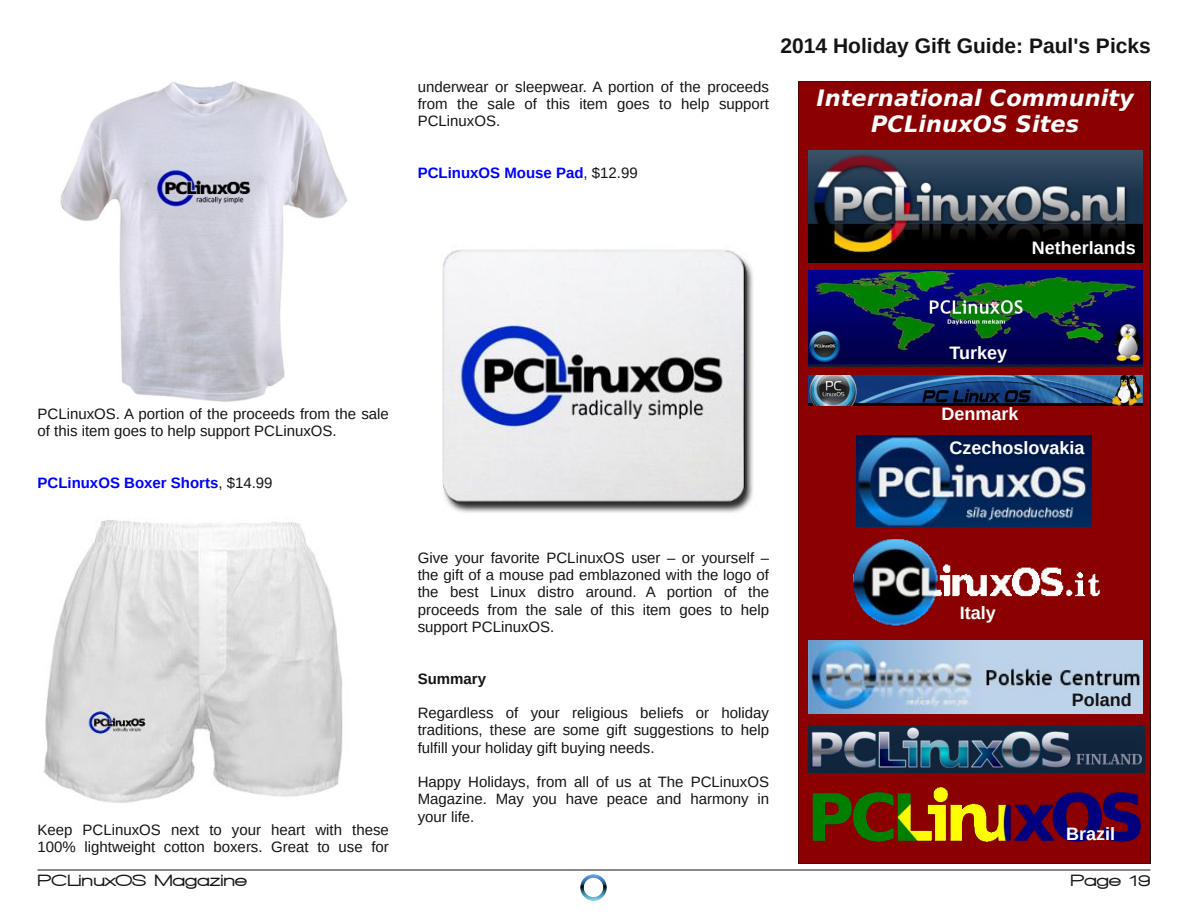
<style>
.page{position:relative;width:1188px;height:918px;background:#fff}
.page>*{position:absolute;margin:0;border:0;box-sizing:border-box;transform-origin:0 0}
.t1{font:italic 700 22.5px/26.2px "Bitstream Vera Sans";color:#fff;text-align:center}
.t2{font:700 21px "Liberation Sans";color:#161413}
.t3{font:700 18px/33.9px "Liberation Sans";color:#fff}
.t4{font:700 18px "Liberation Sans";color:#161413}
.t5{font:900 16.5px "Walkway Expand";color:#161413}
.t6{font:15px/17.2px "Liberation Sans";color:#161413;text-align:justify}
.t7{font:700 15px "Liberation Sans";color:#00f}
.t8{font:700 15px "Liberation Sans";color:#161413}
.s1{font-weight:400;color:#161413}
</style>
<div class="page">
<hr style="left:38px;top:870px;width:1112px;height:1px;background:#161413">
<img style="left:580px;top:874px;width:27px;height:27px">
<img style="left:60px;top:81px;width:288px;height:321px">
<img style="left:43px;top:520px;width:300px;height:283px">
<img style="left:442px;top:249px;width:312px;height:264px">
<div style="left:798px;top:81px;width:352px;height:783px;background:#8b0000"></div>
<img style="left:808px;top:150px;width:335px;height:112px">
<img style="left:808px;top:271px;width:335px;height:95px">
<img style="left:808px;top:376px;width:335px;height:30px">
<img style="left:856px;top:435px;width:235px;height:91px">
<img style="left:854px;top:539px;width:246px;height:87px">
<img style="left:808px;top:640px;width:335px;height:73px">
<img style="left:808px;top:726px;width:336px;height:46px">
<img style="left:812px;top:787px;width:329px;height:55px">
<p class="t6" style="left:418px;top:78px;width:353px">underwear or sleepwear. A portion of the proceeds from the sale of this item goes to help support PCLinuxOS.</p>
<h2 class="t2" style="left:781px;top:34px;width:372px">2014 Holiday Gift Guide: Paul's Picks</h2>
<h1 class="t1" style="left:816px;top:85px;width:319px">International Community<br>PCLinuxOS Sites</h1>
<p class="t7" style="left:418px;top:165px;width:222px">PCLinuxOS Mouse Pad<span class="s1">, $12.99</span></p>
<p class="t3" style="left:1032px;top:230px;width:106px">Netherlands</p>
<p class="t6" style="left:38px;top:405px;width:353px">PCLinuxOS. A portion of the proceeds from the sale of this item goes to help support PCLinuxOS.</p>
<p class="t7" style="left:38px;top:474px;width:237px">PCLinuxOS Boxer Shorts<span class="s1">, $14.99</span></p>
<p class="t6" style="left:38px;top:821px;width:353px">Keep PCLinuxOS next to your heart with these<br>100% lightweight cotton boxers. Great to use for</p>
<p class="t6" style="left:418px;top:549px;width:353px">Give your favorite PCLinuxOS user – or yourself – the gift of a mouse pad emblazoned with the logo of the best Linux distro around. A portion of the proceeds from the sale of this item goes to help support PCLinuxOS.</p>
<p class="t8" style="left:418px;top:670px;width:70px">Summary</p>
<p class="t6" style="left:418px;top:704px;width:353px">Regardless of your religious beliefs or holiday traditions, these are some gift suggestions to help fulfill your holiday gift buying needs.</p>
<p class="t6" style="left:418px;top:773px;width:353px">Happy Holidays, from all of us at The PCLinuxOS Magazine. May you have peace and harmony in your life.</p>
<p class="t3" style="left:950px;top:336px;width:59px">Turkey</p>
<p class="t3" style="left:950px;top:397px;width:137px;text-indent:-8px">Denmark<br>Czechoslovakia</p>
<p class="t3" style="left:960px;top:596px;width:38px">Italy</p>
<p class="t4" style="left:1072px;top:690px;width:61px">Poland</p>
<p class="t3" style="left:1066px;top:817px;width:51px">Brazil</p>
<p class="t5" style="left:38px;top:871px;width:211px">PCLinuxOS Magazine</p>
<p class="t5" style="left:1071px;top:871px;width:82px">Page 19</p>
</div>
